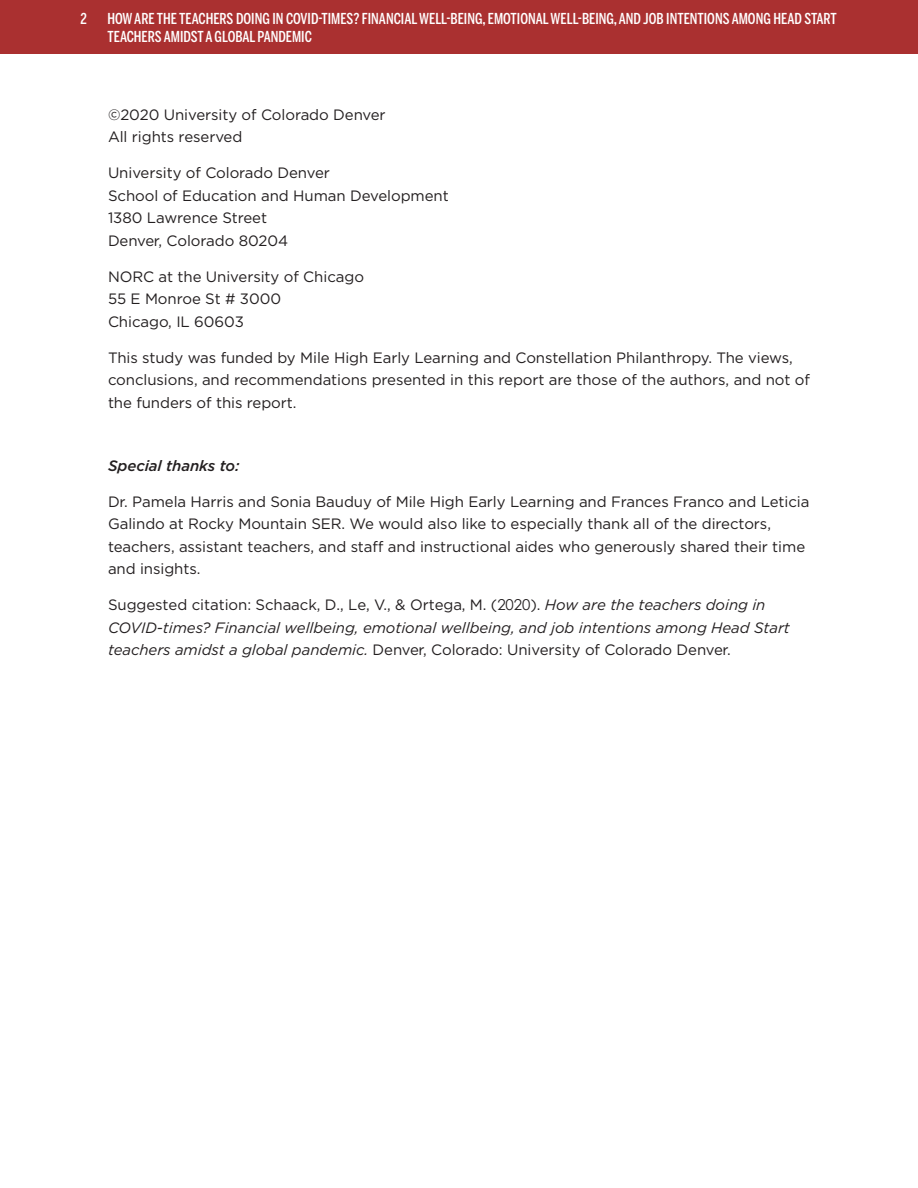
<style>
.page{position:relative;width:918px;height:1188px;background:#fff}
.page>*{position:absolute;margin:0;border:0;box-sizing:border-box;transform-origin:0 0}
.Normal__Web{font:15px/22.5px "Gotham";letter-spacing:-.005em;color:#231f20}
.Normal__Web-2{font:italic 15px/22.6px "Gotham";letter-spacing:-.005em;color:#231f20}
.t1{font:500 15px/18px "Benton Sans Compressed";color:#fff}
.Normal__Web-3{font:italic 500 15px "Gotham";letter-spacing:-.005em;color:#231f20}
.s1{font-style:normal}
.s2{font-family:"Century Gothic";font-style:normal}
</style>
<div class="page">
<div style="left:0;top:0;width:918px;height:54px;background:#aa3030"></div>
<p class="t1" style="left:80px;top:9px;width:8px">2</p>
<p class="t1" style="left:107px;top:9px;width:731px">HOW ARE THE TEACHERS DOING IN COVID-TIMES? FINANCIAL WELL-BEING, EMOTIONAL WELL-BEING, AND JOB INTENTIONS AMONG HEAD START<br>TEACHERS AMIDST A GLOBAL PANDEMIC</p>
<p class="Normal__Web" style="left:108px;top:103px;width:279px">©2020 University of Colorado Denver<br>All rights reserved</p>
<p class="Normal__Web" style="left:108px;top:162px;width:342px">University of Colorado Denver<br>School of Education and Human Development<br>1380 Lawrence Street<br>Denver, Colorado 80204</p>
<p class="Normal__Web" style="left:108px;top:265px;width:258px">NORC at the University of Chicago<br>55 E Monroe St # 3000<br>Chicago, IL 60603</p>
<p class="Normal__Web" style="left:108px;top:346px;width:704px">This study was funded by Mile High Early Learning and Constellation Philanthropy. The views, conclusions, and recommendations presented in this report are those of the authors, and not of the funders of this report.</p>
<p class="Normal__Web-3" style="left:108px;top:456px;width:133px">Special thanks to:</p>
<p class="Normal__Web" style="left:108px;top:490px;width:703px">Dr. Pamela Harris and Sonia Bauduy of Mile High Early Learning and Frances Franco and Leticia Galindo at Rocky Mountain SER. We would also like to especially thank all of the directors, teachers, assistant teachers, and staff and instructional aides who generously shared their time and insights.</p>
<p class="Normal__Web-2" style="left:108px;top:593px;width:684px"><span class="s1">Suggested citation: Schaack, D., Le, V., &amp; Ortega, M. (</span><span class="s2">2020</span><span class="s1">).</span> How are the teachers doing in<br>COVID-times? Financial wellbeing, emotional wellbeing, and job intentions among Head Start teachers amidst a global pandemic. <span class="s1">Denver, Colorado: University of Colorado Denver.</span></p>
</div>
